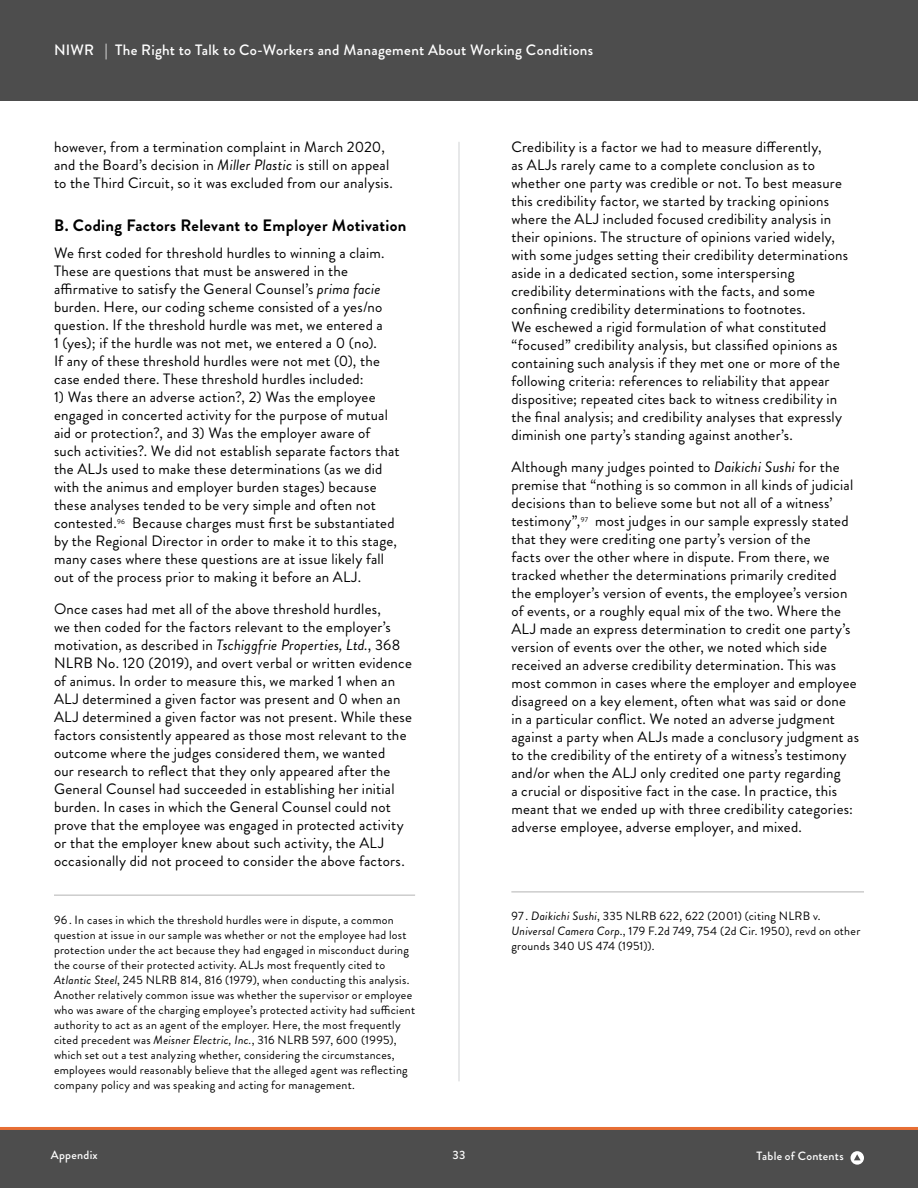
<style>
.page{position:relative;width:918px;height:1188px;background:#fff}
.page>*{position:absolute;margin:0;border:0;box-sizing:border-box;transform-origin:0 0}
.H3_-_Paragraph_Heads_-_NIWR{font:700 16.5px "Brandon Grotesque";letter-spacing:.02em;color:#000}
.Paragraph_-_NIWR{font:15px/18px "Brandon Grotesque";letter-spacing:.015em;color:#000}
.t1{font:500 15px "Brandon Grotesque";letter-spacing:.02em;color:#fff}
.Footnotes_NIWR{font:12px/15px "Brandon Grotesque";letter-spacing:.025em;color:#000}
.t2{font:500 12px "Brandon Grotesque";letter-spacing:.025em;color:#fff}
.s1{font-style:italic}
</style>
<div class="page">
<hr style="left:459px;top:142px;width:1px;height:939px;background:#d1d3d4">
<div style="left:0;top:0;width:918px;height:100px;background:#4d4d4d"></div>
<hr style="left:54px;top:895px;width:361px;height:1px;background:#b3b3b3">
<hr style="left:511px;top:892px;width:353px;height:1px;background:#b3b3b3">
<div style="left:0;top:1130px;width:918px;height:58px;background:#4d4d4d"></div>
<hr style="left:0;top:1127px;width:918px;height:3px;background:#e76e34">
<svg style="left:851px;top:1151px;width:13px;height:14px"></svg>
<svg style="left:854px;top:1154px;width:7px;height:6px"></svg>
<p class="t1" style="left:54px;top:39px;width:541px">NIWR | The Right to Talk to Co-Workers and Management About Working Conditions</p>
<p class="Paragraph_-_NIWR" style="left:54px;top:138px;width:341px">however, from a termination complaint in March 2020, and the Board’s decision in <span class="s1">Miller Plastic</span> is still on appeal to the Third Circuit, so it was excluded from our analysis.</p>
<p class="H3_-_Paragraph_Heads_-_NIWR" style="left:54px;top:214px;width:354px">B. Coding Factors Relevant to Employer Motivation</p>
<p class="Paragraph_-_NIWR" style="left:54px;top:244px;width:332px">We first coded for threshold hurdles to winning a claim.<br>These are questions that must be answered in the affirmative to satisfy the General Counsel’s <span class="s1">prima facie </span>burden. Here, our coding scheme consisted of a yes/no question. If the threshold hurdle was met, we entered a 1 (yes); if the hurdle was not met, we entered a 0 (no).<br>If any of these threshold hurdles were not met (0), the case ended there. These threshold hurdles included:</p>
<p class="Paragraph_-_NIWR" style="left:54px;top:388px;width:347px">1) Was there an adverse action?, 2) Was the employee engaged in concerted activity for the purpose of mutual aid or protection?, and 3) Was the employer aware of such activities?. We did not establish separate factors that the ALJs used to make these determinations (as we did with the animus and employer burden stages) because these analyses tended to be very simple and often not contested.<sup>96</sup> Because charges must first be substantiated by the Regional Director in order to make it to this stage, many cases where these questions are at issue likely fall out of the process prior to making it before an ALJ.</p>
<p class="Paragraph_-_NIWR" style="left:54px;top:600px;width:359px">Once cases had met all of the above threshold hurdles,<br>we then coded for the factors relevant to the employer’s motivation, as described in <span class="s1">Tschiggfrie Properties, Ltd.</span>, 368<br>NLRB No. 120 (2019), and overt verbal or written evidence of animus. In order to measure this, we marked 1 when an ALJ determined a given factor was present and 0 when an ALJ determined a given factor was not present. While these factors consistently appeared as those most relevant to the outcome where the judges considered them, we wanted<br>our research to reflect that they only appeared after the General Counsel had succeeded in establishing her initial burden. In cases in which the General Counsel could not prove that the employee was engaged in protected activity or that the employer knew about such activity, the ALJ occasionally did not proceed to consider the above factors.</p>
<p class="Footnotes_NIWR" style="left:54px;top:912px;width:363px">96 . In cases in which the threshold hurdles were in dispute, a common question at issue in our sample was whether or not the employee had lost protection under the act because they had engaged in misconduct during the course of their protected activity. ALJs most frequently cited to <span class="s1">Atlantic Steel</span>, 245 NLRB 814, 816 (1979), when conducting this analysis.<br>Another relatively common issue was whether the supervisor or employee who was aware of the charging employee’s protected activity had sufficient authority to act as an agent of the employer. Here, the most frequently cited precedent was <span class="s1">Meisner Electric, Inc.</span>, 316 NLRB 597, 600 (1995), which set out a test analyzing whether, considering the circumstances, employees would reasonably believe that the alleged agent was reflecting company policy and was speaking and acting for management.</p>
<p class="Paragraph_-_NIWR" style="left:511px;top:138px;width:338px">Credibility is a factor we had to measure differently,<br>as ALJs rarely came to a complete conclusion as to whether one party was credible or not. To best measure this credibility factor, we started by tracking opinions where the ALJ included focused credibility analysis in their opinions. The structure of opinions varied widely, with some judges setting their credibility determinations aside in a dedicated section, some interspersing credibility determinations with the facts, and some confining credibility determinations to footnotes.<br>We eschewed a rigid formulation of what constituted “focused” credibility analysis, but classified opinions as containing such analysis if they met one or more of the following criteria: references to reliability that appear dispositive; repeated cites back to witness credibility in the final analysis; and credibility analyses that expressly diminish one party’s standing against another’s.</p>
<p class="Paragraph_-_NIWR" style="left:511px;top:458px;width:349px">Although many judges pointed to <span class="s1">Daikichi Sushi</span> for the premise that “nothing is so common in all kinds of judicial decisions than to believe some but not all of a witness’ testimony”,<sup>97</sup> most judges in our sample expressly stated that they were crediting one party’s version of the<br>facts over the other where in dispute. From there, we tracked whether the determinations primarily credited the employer’s version of events, the employee’s version of events, or a roughly equal mix of the two. Where the ALJ made an express determination to credit one party’s version of events over the other, we noted which side received an adverse credibility determination. This was most common in cases where the employer and employee disagreed on a key element, often what was said or done in a particular conflict. We noted an adverse judgment against a party when ALJs made a conclusory judgment as to the credibility of the entirety of a witness’s testimony and/or when the ALJ only credited one party regarding<br>a crucial or dispositive fact in the case. In practice, this meant that we ended up with three credibility categories: adverse employee, adverse employer, and mixed.</p>
<p class="Footnotes_NIWR" style="left:511px;top:909px;width:350px">97 . <span class="s1">Daikichi Sushi</span>, 335 NLRB 622, 622 (2001) (citing NLRB v.<br><span class="s1">Universal Camera Corp</span>., 179 F.2d 749, 754 (2d Cir. 1950), revd on other grounds 340 US 474 (1951)).</p>
<p class="t2" style="left:51px;top:1147px;width:49px">Appendix</p>
<p class="t2" style="left:453px;top:1146px;width:14px">33</p>
<p class="t2" style="left:757px;top:1148px;width:89px">Table of Contents</p>
</div>
